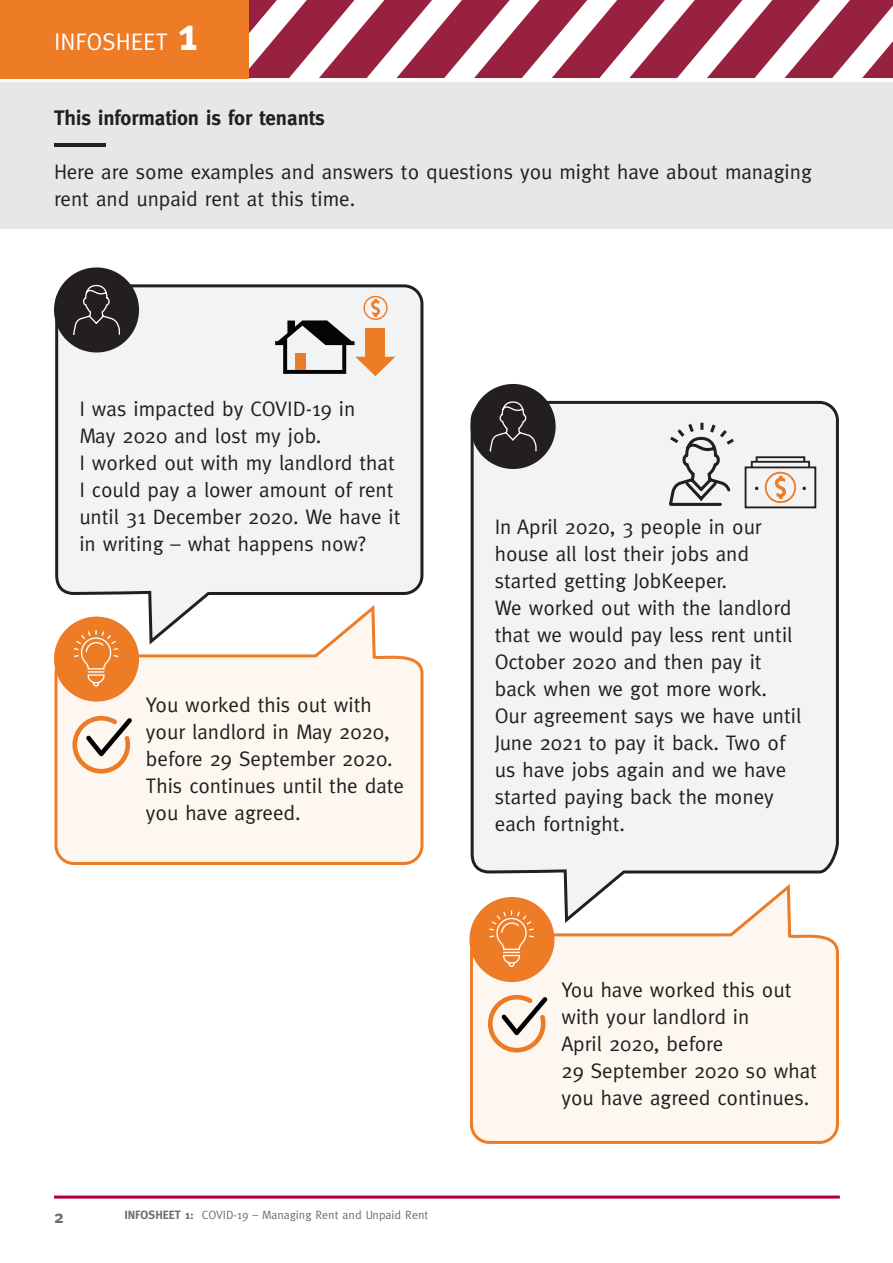
<style>
.page{position:relative;width:893px;height:1263px;background:#fff}
.page>*{position:absolute;margin:0;border:0;box-sizing:border-box;transform-origin:0 0}
.t1{font:24px "Meta";color:#fff}
.t2{font:21px/27px "Meta";color:#231f20}
.t3{font:700 21px "Meta";color:#231f20}
.t4{font:700 18px "Meta";color:#6d6e70}
.t5{font:12px "Meta";color:#6d6e70}
.s1{font-weight:700;font-size:46.5px}
.s2{font-weight:700}
</style>
<div class="page">
<hr style="left:54px;top:1195px;width:786px;height:3px;background:#ae0032">
<div style="left:0;top:82px;width:893px;height:146px;background:#e6e7e9"></div>
<hr style="left:54px;top:144px;width:51px;height:3px;background:#231f20">
<svg style="left:54px;top:648px;width:370px;height:217px"></svg>
<svg style="left:249px;top:0;width:644px;height:78px"></svg>
<div style="left:0;top:0;width:249px;height:79px;background:#ee7b25"></div>
<svg style="left:54px;top:284px;width:370px;height:364px"></svg>
<div style="left:54px;top:267px;width:85px;height:85px;background:#231f20;border-radius:50%"></div>
<svg style="left:72px;top:284px;width:49px;height:63px"></svg>
<div style="left:363px;top:296px;width:25px;height:24px;border:1px solid #ee7b25;border-radius:50%"></div>
<svg style="left:275px;top:299px;width:120px;height:77px"></svg>
<div style="left:54px;top:616px;width:85px;height:86px;background:#ee7b25;border-radius:50%"></div>
<svg style="left:73px;top:630px;width:46px;height:57px"></svg>
<svg style="left:72px;top:716px;width:60px;height:57px"></svg>
<svg style="left:469px;top:926px;width:370px;height:218px"></svg>
<svg style="left:470px;top:399px;width:369px;height:527px"></svg>
<div style="left:471px;top:384px;width:85px;height:85px;background:#231f20;border-radius:50%"></div>
<svg style="left:489px;top:401px;width:48px;height:63px"></svg>
<div style="left:469px;top:897px;width:85px;height:85px;background:#ee7b25;border-radius:50%"></div>
<svg style="left:667px;top:420px;width:70px;height:115px"></svg>
<svg style="left:744px;top:455px;width:73px;height:54px"></svg>
<svg style="left:489px;top:910px;width:45px;height:57px"></svg>
<svg style="left:488px;top:995px;width:60px;height:57px"></svg>
<p class="t1" style="left:54px;top:28px;width:146px">INFOSHEET <span class="s1">1</span></p>
<h2 class="t3" style="left:54px;top:106px;width:272px">This information is for tenants</h2>
<p class="t2" style="left:54px;top:158px;width:759px">Here are some examples and answers to questions you might have about managing rent and unpaid rent at this time.</p>
<p class="t2" style="left:79px;top:395px;width:323px">I was impacted by COVID-19 in<br>May 2020 and lost my job.<br>I worked out with my landlord that<br>I could pay a lower amount of rent until 31 December 2020. We have it in writing – what happens now?</p>
<p class="t2" style="left:146px;top:691px;width:260px">You worked this out with your landlord in May 2020, before 29 September 2020.<br>This continues until the date you have agreed.</p>
<p class="t4" style="left:54px;top:1206px;width:11px">2</p>
<p class="t5" style="left:124px;top:1207px;width:305px"><span class="s2">INFOSHEET 1:</span> COVID-19 – Managing Rent and Unpaid Rent</p>
<p class="t2" style="left:495px;top:513px;width:308px">In April 2020, 3 people in our house all lost their jobs and started getting JobKeeper.<br>We worked out with the landlord that we would pay less rent until<br>October 2020 and then pay it back when we got more work.<br>Our agreement says we have until<br>June 2021 to pay it back. Two of us have jobs again and we have started paying back the money each fortnight.</p>
<p class="t2" style="left:561px;top:976px;width:257px">You have worked this out with your landlord in<br>April 2020, before<br>29 September 2020 so what you have agreed continues.</p>
</div>
